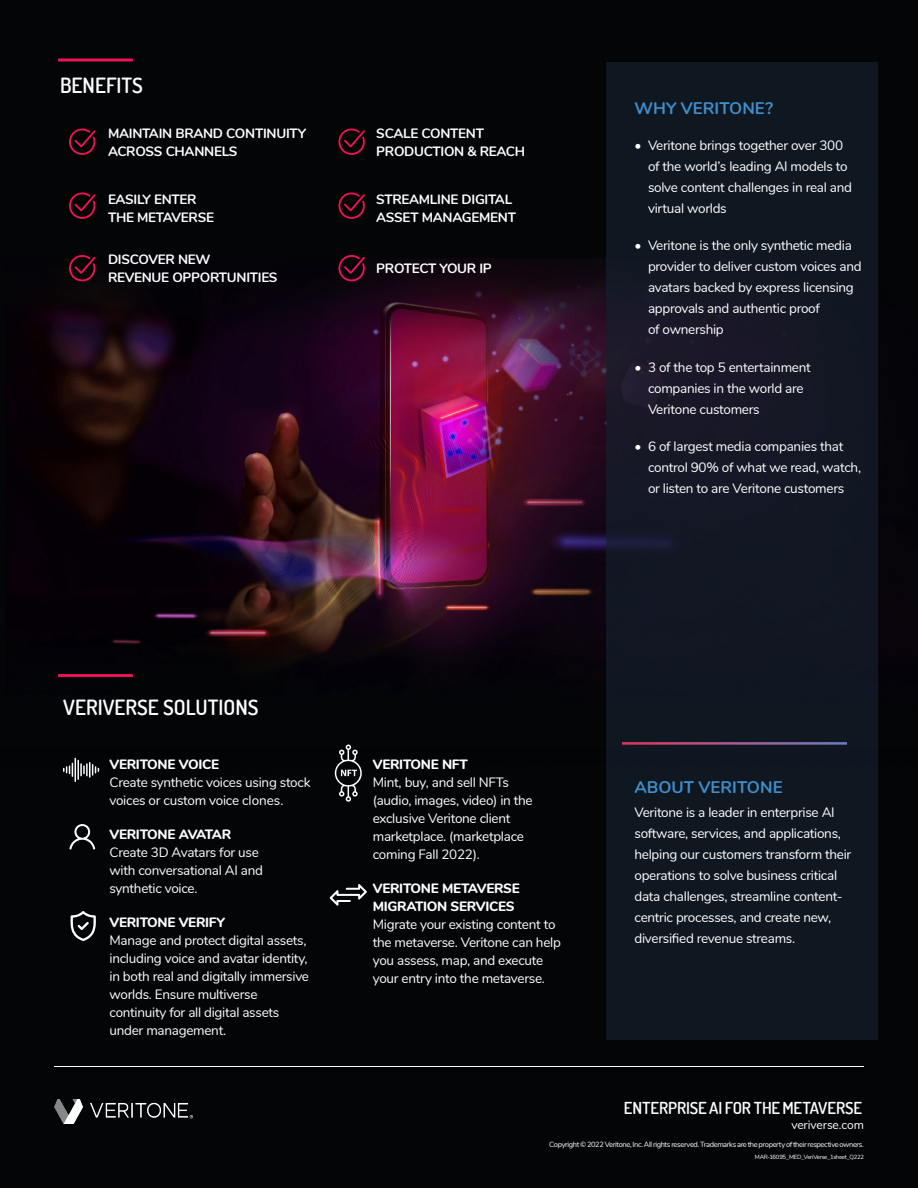
<style>
.page{position:relative;width:918px;height:1188px;background:#fff}
.page>*{position:absolute;margin:0;border:0;box-sizing:border-box;transform-origin:0 0}
.Body_Copy{font:600 21px "Dosis";color:#fff}
.Footer_URL{font:700 16.8px "Nunito";color:#408ecc}
.Footer_Tagline{font:600 16.5px "Dosis";letter-spacing:-.01em;color:#fff}
.Body_Copy-2{font:13.5px/18px "Nunito";letter-spacing:-.02em;color:#fff}
.Body_Copy-3{font:700 13.5px/18px "Nunito";letter-spacing:-.02em;color:#fff}
.Footer_URL-2{font:12px "Nunito";letter-spacing:-.005em;color:#fff}
.Footer_Copy_Right{font:7.5px "Nunito";letter-spacing:-.05em;color:#fff}
.Footer_Copy_Right-2{font:6px "Nunito";letter-spacing:-.045em;color:#fff}
.s1{font-weight:800}
</style>
<div class="page">
<img style="left:0;top:0;width:918px;height:1188px">
<img style="left:54px;top:1099px;width:139px;height:25px">
<hr style="left:54px;top:1066px;width:810px;height:1px;background:#fff">
<div style="left:606px;top:62px;width:272px;height:978px;background:#0f1721"></div>
<svg style="left:68px;top:129px;width:28px;height:26px"></svg>
<svg style="left:338px;top:129px;width:27px;height:26px"></svg>
<svg style="left:68px;top:192px;width:28px;height:27px"></svg>
<svg style="left:338px;top:192px;width:27px;height:27px"></svg>
<svg style="left:68px;top:255px;width:28px;height:27px"></svg>
<svg style="left:338px;top:255px;width:27px;height:27px"></svg>
<img style="left:623px;top:742px;width:223px;height:3px">
<hr style="left:58px;top:674px;width:75px;height:3px;background:#ed1157">
<svg style="left:58px;top:58px;width:75px;height:4px"></svg>
<svg style="left:63px;top:758px;width:36px;height:24px"></svg>
<svg style="left:69px;top:823px;width:26px;height:27px"></svg>
<svg style="left:70px;top:911px;width:26px;height:30px"></svg>
<svg style="left:330px;top:884px;width:37px;height:22px"></svg>
<svg style="left:335px;top:745px;width:27px;height:57px;background:#3c3d3e"></svg>
<p class="Body_Copy" style="left:60px;top:72px;width:84px">BENEFITS</p>
<p class="Body_Copy-3" style="left:108px;top:124px;width:200px">MAINTAIN BRAND CONTINUITY<br>ACROSS CHANNELS</p>
<p class="Body_Copy-3" style="left:108px;top:189px;width:108px">EASILY ENTER<br>THE METAVERSE</p>
<p class="Body_Copy-3" style="left:108px;top:250px;width:171px">DISCOVER NEW<br>REVENUE OPPORTUNITIES</p>
<p class="Body_Copy-3" style="left:376px;top:124px;width:150px">SCALE CONTENT<br>PRODUCTION &amp; REACH</p>
<p class="Body_Copy-3" style="left:376px;top:189px;width:141px">STREAMLINE DIGITAL<br>ASSET MANAGEMENT</p>
<p class="Body_Copy-3" style="left:376px;top:259px;width:117px">PROTECT YOUR IP</p>
<p class="Footer_URL" style="left:634px;top:96px;width:140px">WHY VERITONE?</p>
<p class="Body_Copy-2" style="left:648px;top:134px;width:205px;line-height:21px;text-indent:-14px">• Veritone brings together over 300 of the world’s leading AI models to solve content challenges in real and virtual worlds</p>
<p class="Body_Copy-2" style="left:648px;top:235px;width:215px;line-height:21px;text-indent:-14px">• Veritone is the only synthetic media provider to deliver custom voices and avatars backed by express licensing approvals and authentic proof<br>of ownership</p>
<p class="Body_Copy-2" style="left:648px;top:356px;width:164px;line-height:21px;text-indent:-14px">• 3 of the top 5 entertainment companies in the world are<br>Veritone customers</p>
<p class="Body_Copy-2" style="left:648px;top:435px;width:215px;line-height:21px;text-indent:-14px">• 6 of largest media companies that control 90% of what we read, watch, or listen to are Veritone customers</p>
<p class="Body_Copy" style="left:63px;top:694px;width:197px">VERIVERSE SOLUTIONS</p>
<p class="Body_Copy-2" style="left:110px;top:754px;width:203px"><span class="s1">VERITONE VOICE<br></span>Create synthetic voices using stock voices or custom voice clones.</p>
<p class="Body_Copy-2" style="left:110px;top:824px;width:155px"><span class="s1">VERITONE AVATAR<br></span>Create 3D Avatars for use with conversational AI and synthetic voice.</p>
<p class="Body_Copy-2" style="left:110px;top:913px;width:201px"><span class="s1">VERITONE VERIFY<br></span>Manage and protect digital assets, including voice and avatar identity, in both real and digitally immersive worlds. Ensure multiverse continuity for all digital assets under management.</p>
<p class="Body_Copy-2" style="left:373px;top:754px;width:161px"><span class="s1">VERITONE NFT<br></span>Mint, buy, and sell NFTs (audio, images, video) in the exclusive Veritone client marketplace. (marketplace coming Fall 2022).</p>
<p class="Body_Copy-2" style="left:373px;top:878px;width:190px"><span class="s1">VERITONE METAVERSE<br>MIGRATION SERVICES<br></span>Migrate your existing content to the metaverse. Veritone can help you assess, map, and execute your entry into the metaverse.</p>
<p class="Footer_URL" style="left:634px;top:775px;width:150px">ABOUT VERITONE</p>
<p class="Body_Copy-2" style="left:634px;top:802px;width:218px;line-height:21px">Veritone is a leader in enterprise AI software, services, and applications, helping our customers transform their operations to solve business critical data challenges, streamline content&shy;centric processes, and create new, diversified revenue streams.</p>
<p class="Footer_Tagline" style="left:624px;top:1097px;width:240px">ENTERPRISE AI FOR THE METAVERSE</p>
<p class="Footer_URL-2" style="left:791px;top:1116px;width:74px">veriverse.com</p>
<p class="Footer_Copy_Right" style="left:549px;top:1139px;width:316px">Copyright © 2022 Veritone, Inc. All rights reserved. Trademarks are the property of their respective owners.</p>
<p class="Footer_Copy_Right-2" style="left:755px;top:1153px;width:111px">MAR-16095_MED_VeriVerse_1sheet_Q222</p>
</div>
